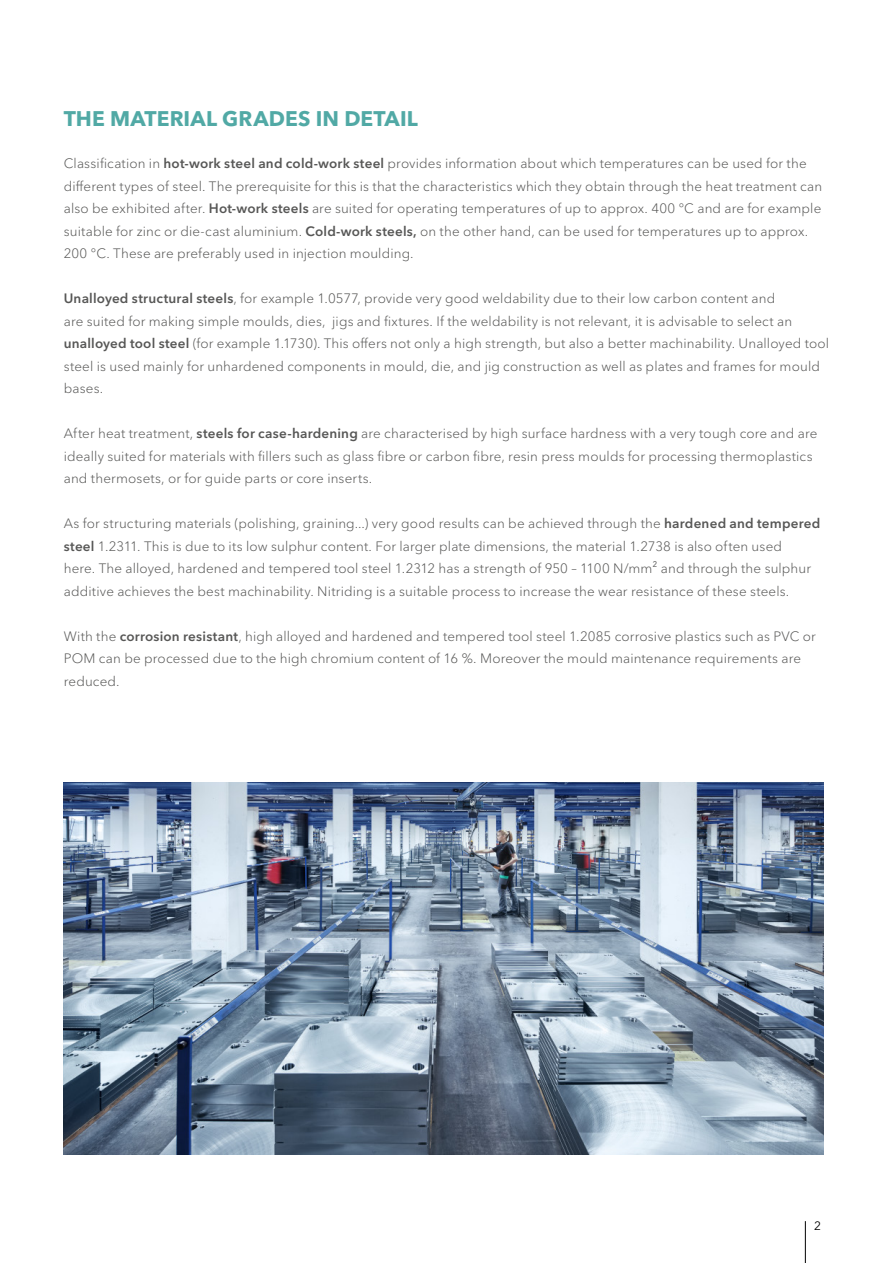
<style>
.page{position:relative;width:893px;height:1263px;background:#fff}
.page>*{position:absolute;margin:0;border:0;box-sizing:border-box;transform-origin:0 0}
.t1{font:700 21px "Avenir Next W1 G";letter-spacing:.005em;color:#51a9a5}
.t2{font:300 13.5px/22.5px "Avenir Next W1 G";letter-spacing:.01em;color:#575756}
.t3{font:12px "Avenir Next W1 G";color:#000}
.s1{font-weight:600}
</style>
<div class="page">
<hr style="left:805px;top:1221px;width:1px;height:42px;background:#000">
<img style="left:64px;top:782px;width:759px;height:373px">
<h1 class="t1" style="left:64px;top:106px;width:355px">THE MATERIAL GRADES IN DETAIL</h1>
<p class="t2" style="left:64px;top:152px;width:760px">Classification in <span class="s1">hot-work steel and cold-work steel</span> provides information about which temperatures can be used for the different types of steel. The prerequisite for this is that the characteristics which they obtain through the heat treatment can also be exhibited after. <span class="s1">Hot-work steels</span> are suited for operating temperatures of up to approx. 400 °C and are for example suitable for zinc or die-cast aluminium. <span class="s1">Cold-work steels,</span> on the other hand, can be used for temperatures up to approx.<br>200 °C. These are preferably used in injection moulding.</p>
<p class="t2" style="left:64px;top:287px;width:767px"><span class="s1">Unalloyed structural steels</span>, for example 1.0577, provide very good weldability due to their low carbon content and<br>are suited for making simple moulds, dies, jigs and fixtures. If the weldability is not relevant, it is advisable to select an <span class="s1">unalloyed tool steel</span> (for example 1.1730). This offers not only a high strength, but also a better machinability. Unalloyed tool steel is used mainly for unhardened components in mould, die, and jig construction as well as plates and frames for mould bases.</p>
<p class="t2" style="left:64px;top:422px;width:755px">After heat treatment, <span class="s1">steels for case-hardening</span> are characterised by high surface hardness with a very tough core and are ideally suited for materials with fillers such as glass fibre or carbon fibre, resin press moulds for processing thermoplastics and thermosets, or for guide parts or core inserts.</p>
<p class="t2" style="left:64px;top:512px;width:758px">As for structuring materials (polishing, graining...) very good results can be achieved through the <span class="s1">hardened and tempered steel</span> 1.2311. This is due to its low sulphur content. For larger plate dimensions, the material 1.2738 is also often used<br>here. The alloyed, hardened and tempered tool steel 1.2312 has a strength of 950 – 1100 N/mm² and through the sulphur additive achieves the best machinability. Nitriding is a suitable process to increase the wear resistance of these steels.</p>
<p class="t2" style="left:64px;top:625px;width:753px">With the <span class="s1">corrosion resistant</span>, high alloyed and hardened and tempered tool steel 1.2085 corrosive plastics such as PVC or<br>POM can be processed due to the high chromium content of 16 %. Moreover the mould maintenance requirements are reduced.</p>
<p class="t3" style="left:814px;top:1219px;width:8px">2</p>
</div>
